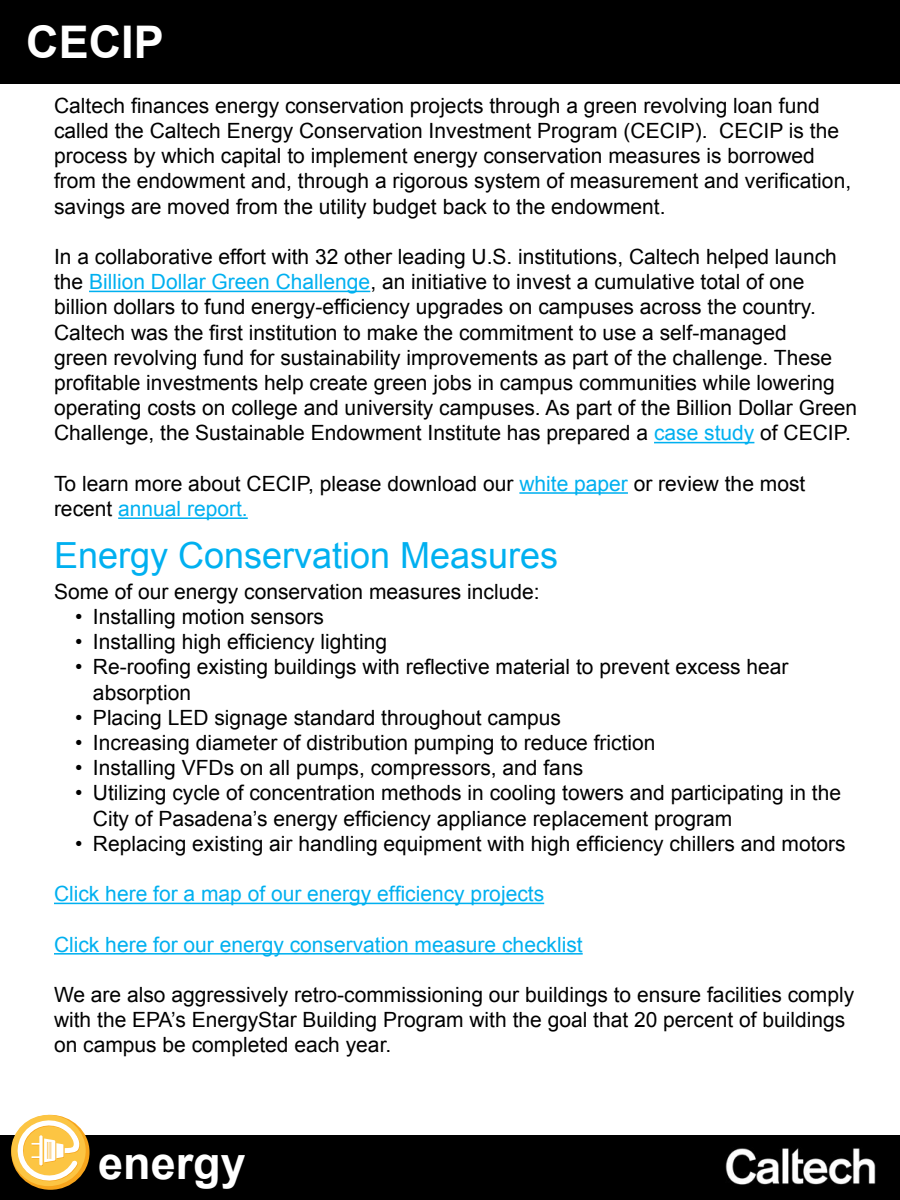
<style>
.page{position:relative;width:900px;height:1200px;background:#fff}
.page>*{position:absolute;margin:0;border:0;box-sizing:border-box;transform-origin:0 0}
.t1{font:700 45px "Arial";color:#fff}
.t2{font:36px "Arial";color:#00b0f0}
.t3{font:21px/25.2px "Arial";color:#000}
.t4{font:21px "Arial";color:#00b0f0}
.s1{color:#00b0f0}
</style>
<div class="page">
<div style="left:0;top:1136px;width:900px;height:64px;background:#000"></div>
<svg style="left:11px;top:1115px;width:79px;height:75px"></svg>
<div style="left:11px;top:1115px;width:75px;height:71px;background:#fcc543;border-radius:50%"></div>
<svg style="left:13px;top:1116px;width:68px;height:70px"></svg>
<img style="left:701px;top:1135px;width:199px;height:50px">
<div style="left:0;top:0;width:900px;height:83px;background:#000"></div>
<hr style="left:54px;top:903px;width:490px;height:1px;background:#00b0f0">
<hr style="left:54px;top:953px;width:529px;height:2px;background:#00b0f0">
<hr style="left:89px;top:291px;width:281px;height:1px;background:#00b0f0">
<hr style="left:654px;top:442px;width:100px;height:1px;background:#00b0f0">
<hr style="left:519px;top:492px;width:109px;height:2px;background:#00b0f0">
<hr style="left:118px;top:517px;width:130px;height:2px;background:#00b0f0">
<h1 class="t1" style="left:26px;top:12px;width:139px">CECIP</h1>
<p class="t3" style="left:54px;top:93px;width:799px">Caltech finances energy conservation projects through a green revolving loan fund called the Caltech Energy Conservation Investment Program (CECIP). CECIP is the process by which capital to implement energy conservation measures is borrowed from the endowment and, through a rigorous system of measurement and verification, savings are moved from the utility budget back to the endowment.</p>
<p class="t3" style="left:54px;top:244px;width:805px">In a collaborative effort with 32 other leading U.S. institutions, Caltech helped launch the <span class="s1">Billion Dollar Green Challenge</span>, an initiative to invest a cumulative total of one billion dollars to fund energy-efficiency upgrades on campuses across the country.<br>Caltech was the first institution to make the commitment to use a self-managed<br>green revolving fund for sustainability improvements as part of the challenge. These profitable investments help create green jobs in campus communities while lowering operating costs on college and university campuses. As part of the Billion Dollar Green Challenge, the Sustainable Endowment Institute has prepared a <span class="s1">case study</span> of CECIP.</p>
<p class="t3" style="left:54px;top:471px;width:753px">To learn more about CECIP, please download our <span class="s1">white paper</span> or review the most recent <span class="s1">annual report.</span></p>
<h2 class="t2" style="left:54px;top:531px;width:506px">Energy Conservation Measures</h2>
<p class="t3" style="left:54px;top:579px;width:487px">Some of our energy conservation measures include:</p>
<p class="t3" style="left:75px;top:604px;width:251px">• Installing motion sensors</p>
<p class="t3" style="left:75px;top:629px;width:314px">• Installing high efficiency lighting</p>
<p class="t3" style="left:93px;top:655px;width:697px;text-indent:-18px">• Re-roofing existing buildings with reflective material to prevent excess hear absorption</p>
<p class="t3" style="left:75px;top:705px;width:488px">• Placing LED signage standard throughout campus</p>
<p class="t3" style="left:75px;top:730px;width:582px">• Increasing diameter of distribution pumping to reduce friction</p>
<p class="t3" style="left:75px;top:755px;width:510px">• Installing VFDs on all pumps, compressors, and fans</p>
<p class="t3" style="left:93px;top:781px;width:750px;text-indent:-18px">• Utilizing cycle of concentration methods in cooling towers and participating in the<br>City of Pasadena’s energy efficiency appliance replacement program</p>
<p class="t3" style="left:75px;top:831px;width:772px">• Replacing existing air handling equipment with high efficiency chillers and motors</p>
<p class="t4" style="left:54px;top:880px;width:492px">Click here for a map of our energy efficiency projects</p>
<p class="t4" style="left:54px;top:930px;width:530px">Click here for our energy conservation measure checklist</p>
<p class="t3" style="left:54px;top:982px;width:802px">We are also aggressively retro-commissioning our buildings to ensure facilities comply with the EPA’s EnergyStar Building Program with the goal that 20 percent of buildings on campus be completed each year.</p>
<h1 class="t1" style="left:98px;top:1133px;width:149px">energy</h1>
</div>
